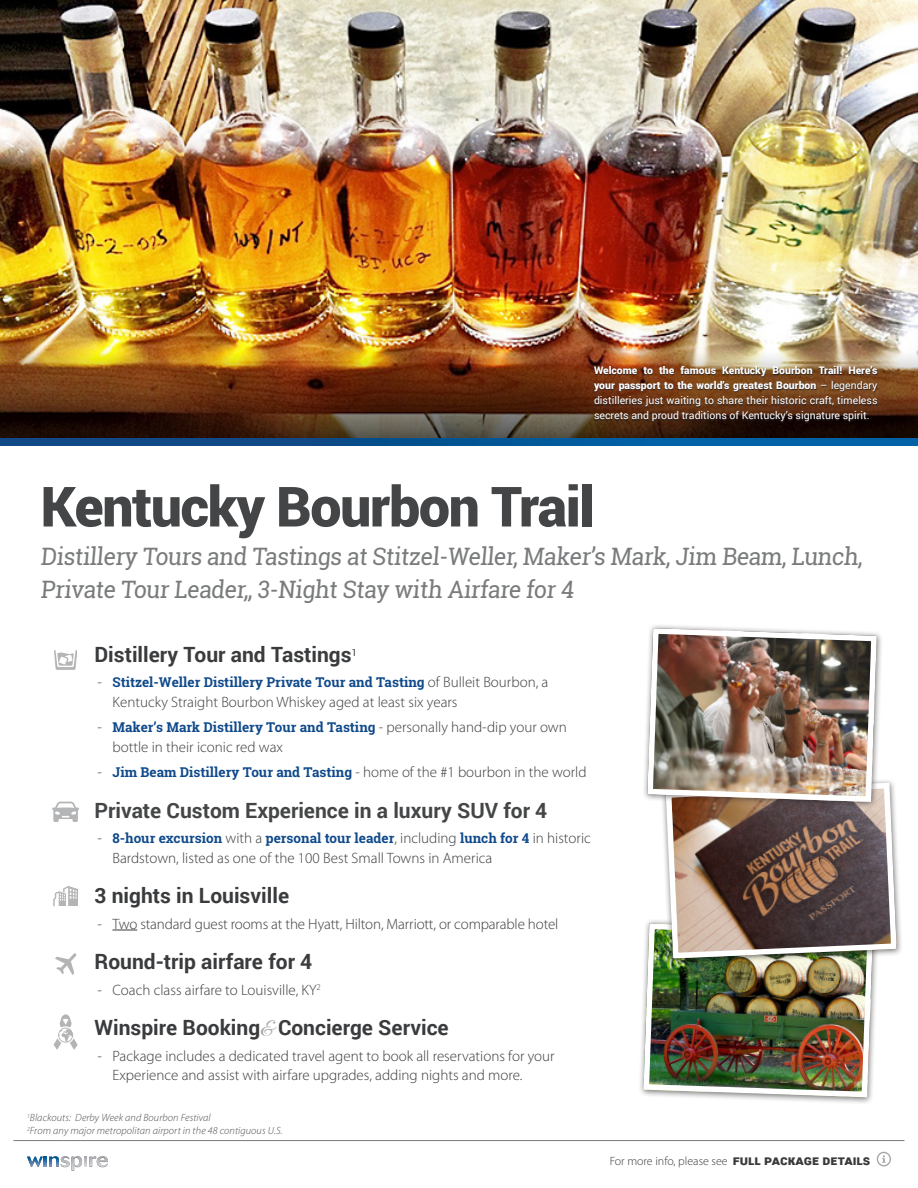
<style>
.page{position:relative;width:918px;height:1188px;background:#fff}
.page>*{position:absolute;margin:0;border:0;box-sizing:border-box;transform-origin:0 0}
.t1{font:900 55.5px "Roboto";letter-spacing:-.025em;color:#444546}
.MAIN_SUBHEADER{font:24px/33px "Roboto Slab";color:#797b7c;scale:.96 1}
.Main_Bullet{font:700 21px "Roboto";color:#3a3b3d}
.Main_Bullet-2{font:700 21px "Roboto";color:#444546}
.t2{font:300 15px/19.5px "Myriad Pro";color:#3a3b3d}
.t3{font:700 13.5px "Roboto Slab";color:#0f498a}
.t4{font:300 12px "Myriad Pro";color:#3a3b3d}
.MAIN_PIC_Snippet{font:10.5px/15px "Roboto";color:#fff;text-align:justify}
.t5{font:italic 300 10.5px/12.6px "Myriad Pro";letter-spacing:.01em;color:#4b4c4e}
.s1{font-weight:900}
.s2{font-family:"Myriad Pro";font-weight:300;font-size:15px;color:#3a3b3d}
.s3{font-family:"Great Vibes";font-weight:400;color:#a4a5a6}
.s4{font-family:"Roboto";font-weight:900;font-size:13.5px}
</style>
<div class="page">
<hr style="left:14px;top:1140px;width:890px;height:1px;background:#797b7c">
<svg style="left:877px;top:1152px;width:14px;height:14px"></svg>
<svg style="left:27px;top:1156px;width:81px;height:15px"></svg>
<img style="left:0;top:0;width:918px;height:347px">
<svg style="left:112px;top:930px;width:25px;height:1px"></svg>
<img style="left:0;top:347px;width:918px;height:92px">
<svg style="left:0;top:439px;width:918px;height:7px;background:#065494"></svg>
<svg style="left:53px;top:886px;width:25px;height:20px"></svg>
<svg style="left:55px;top:953px;width:22px;height:22px"></svg>
<svg style="left:593px;top:367px;width:285px;height:56px;background:#5c3317"></svg>
<svg style="left:54px;top:1014px;width:24px;height:36px"></svg>
<div style="left:638px;top:919px;width:242px;height:185px;background:#231f20;opacity:.6"></div>
<img style="left:641px;top:625px;width:259px;height:475px">
<svg style="left:52px;top:802px;width:27px;height:20px"></svg>
<img style="left:55px;top:650px;width:22px;height:20px">
<p class="MAIN_PIC_Snippet" style="left:594px;top:362px;width:285px"><span class="s1">Welcome to the famous Kentucky Bourbon Trail! Here’s your passport to the world’s greatest Bourbon</span> – legendary distilleries just waiting to share their historic craft, timeless secrets and proud traditions of Kentucky’s signature spirit.</p>
<p class="t1" style="left:40px;top:468px;width:556px">Kentucky Bourbon Trail</p>
<p class="MAIN_SUBHEADER" style="left:40px;top:540px;width:861px">Distillery Tours and Tastings at Stitzel-Weller, Maker’s Mark, Jim Beam, Lunch,<br>Private Tour Leader,, 3-Night Stay with Airfare for 4</p>
<p class="Main_Bullet" style="left:94px;top:639px;width:264px">Distillery Tour and Tastings<sup>1</sup></p>
<p class="t3" style="left:98px;top:673px;width:452px"><span class="s2">-</span> Stitzel-Weller Distillery Private Tour and Tasting <span class="s2">of Bulleit Bourbon, a</span></p>
<p class="t2" style="left:112px;top:692px;width:347px">Kentucky Straight Bourbon Whiskey aged at least six years</p>
<p class="t3" style="left:98px;top:718px;width:471px"><span class="s2">-</span> Maker’s Mark Distillery Tour and Tasting <span class="s2">- personally hand-dip your own</span></p>
<p class="t2" style="left:112px;top:737px;width:172px">bottle in their iconic red wax</p>
<p class="t3" style="left:98px;top:763px;width:491px"><span class="s2">-</span> Jim Beam Distillery Tour and Tasting <span class="s2">- home of the #1 bourbon in the world</span></p>
<p class="Main_Bullet-2" style="left:94px;top:795px;width:454px">Private Custom Experience in a luxury SUV for 4</p>
<p class="t3" style="left:98px;top:829px;width:495px"><span class="s2">-</span> 8-hour excursion <span class="s2">with a</span> personal tour leader<span class="s2">, including</span> lunch for 4 <span class="s2">in historic</span></p>
<p class="t2" style="left:112px;top:848px;width:381px">Bardstown, listed as one of the 100 Best Small Towns in America</p>
<p class="Main_Bullet" style="left:94px;top:881px;width:196px">3 nights in Louisville</p>
<p class="t2" style="left:98px;top:914px;width:462px">- Two standard guest rooms at the Hyatt, Hilton, Marriott, or comparable hotel</p>
<p class="Main_Bullet" style="left:94px;top:947px;width:219px">Round-trip airfare for 4</p>
<p class="t2" style="left:98px;top:980px;width:225px">- Coach class airfare to Louisville, KY<sup>2</sup></p>
<p class="Main_Bullet" style="left:94px;top:1013px;width:356px">Winspire Booking<span class="s3">&amp;</span> Concierge Service</p>
<p class="t2" style="left:112px;top:1046px;width:444px;text-indent:-15px">- Package includes a dedicated travel agent to book all reservations for your<br>Experience and assist with airfare upgrades, adding nights and more.</p>
<p class="t5" style="left:27px;top:1112px;width:257px"><sup>1</sup>Blackouts: Derby Week and Bourbon Festival<br><sup>2</sup>From any major metropolitan airport in the 48 contiguous U.S.</p>
<p class="t4" style="left:610px;top:1154px;width:262px">For more info, please see <span class="s4">full package Details</span></p>
</div>
